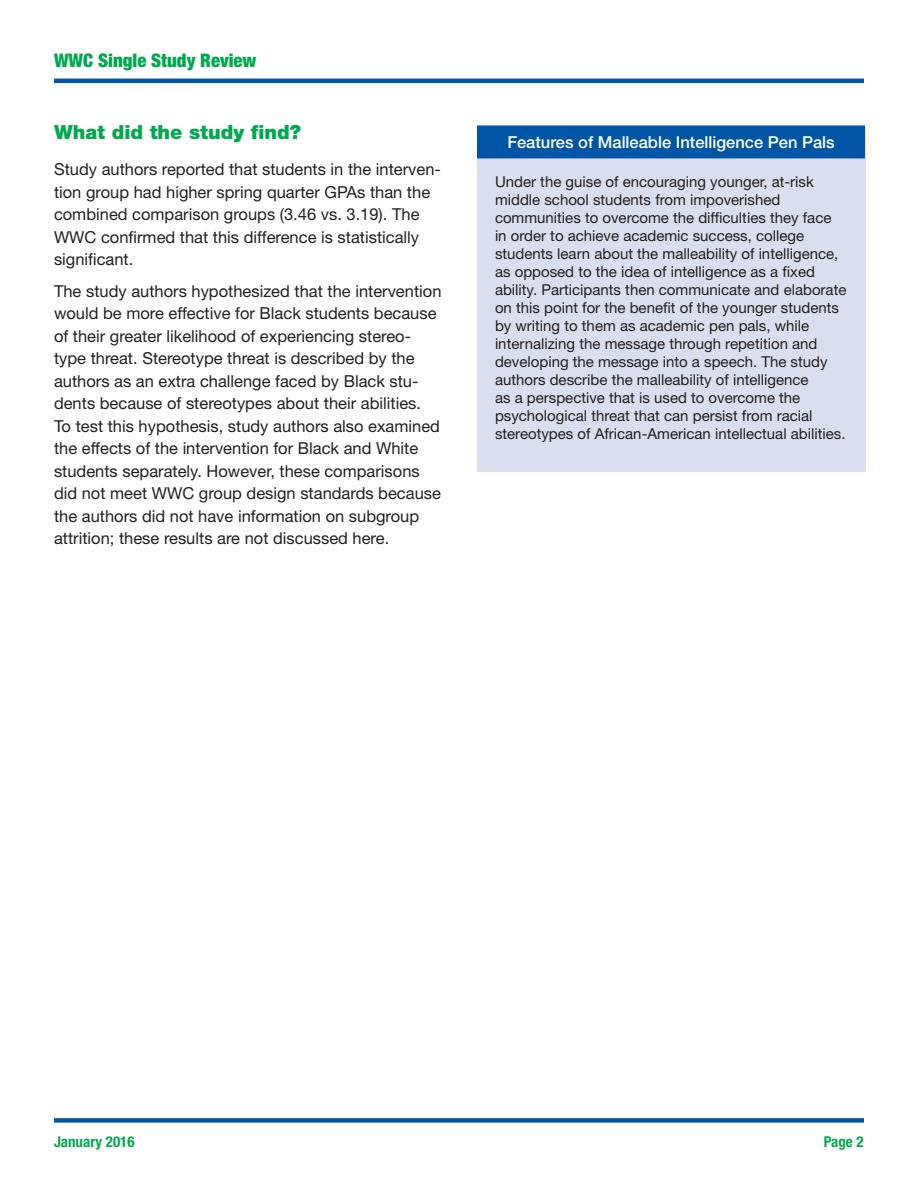
<style>
.page{position:relative;width:918px;height:1188px;background:#fff}
.page>*{position:absolute;margin:0;border:0;box-sizing:border-box;transform-origin:0 0}
.t1{font:900 19.5px "Helvetica Neue LT Std";color:#00a94e}
.t2{font:900 condensed 18.75px "Helvetica Neue LT Std";color:#00a94e}
.t3{font:16.5px/22.5px "Helvetica Neue LT Std";color:#231f20}
.t4{font:500 16.5px "Helvetica Neue LT Std";color:#fff}
.t5{font:15px/18px "Helvetica Neue LT Std";color:#231f20}
.t6{font:700 condensed 15px "Helvetica Neue LT Std";color:#00a94e}
</style>
<div class="page">
<div style="left:54px;top:1118px;width:810px;height:5px;background:#0155a5"></div>
<hr style="left:54px;top:79px;width:810px;height:4px;background:#0155a5">
<div style="left:477px;top:158px;width:388px;height:313px;background:#d9dfef"></div>
<div style="left:478px;top:126px;width:386px;height:32px;background:#0155a5"></div>
<div style="left:477px;top:125px;width:388px;height:33px;border:2px solid #0155a5"></div>
<p class="t2" style="left:54px;top:49px;width:204px">WWC Single Study Review</p>
<p class="t1" style="left:54px;top:121px;width:249px">What did the study find?</p>
<p class="t3" style="left:54px;top:158px;width:388px">Study authors reported that students in the interven&shy;tion group had higher spring quarter GPAs than the combined comparison groups (3.46 vs. 3.19). The WWC confirmed that this difference is statistically significant.</p>
<p class="t3" style="left:54px;top:280px;width:389px">The study authors hypothesized that the intervention would be more effective for Black students because of their greater likelihood of experiencing stereo&shy;type threat. Stereotype threat is described by the authors as an extra challenge faced by Black stu&shy;dents because of stereotypes about their abilities.<br>To test this hypothesis, study authors also examined the effects of the intervention for Black and White students separately. However, these comparisons did not meet WWC group design standards because the authors did not have information on subgroup attrition; these results are not discussed here.</p>
<p class="t4" style="left:507px;top:132px;width:329px">Features of Malleable Intelligence Pen Pals</p>
<p class="t5" style="left:495px;top:172px;width:353px">Under the guise of encouraging younger, at-risk middle school students from impoverished communities to overcome the difficulties they face in order to achieve academic success, college students learn about the malleability of intelligence, as opposed to the idea of intelligence as a fixed ability. Participants then communicate and elaborate on this point for the benefit of the younger students by writing to them as academic pen pals, while internalizing the message through repetition and developing the message into a speech. The study authors describe the malleability of intelligence<br>as a perspective that is used to overcome the psychological threat that can persist from racial stereotypes of African-American intellectual abilities.</p>
<p class="t6" style="left:54px;top:1132px;width:82px">January 2016</p>
<p class="t6" style="left:824px;top:1132px;width:41px">Page 2</p>
</div>
